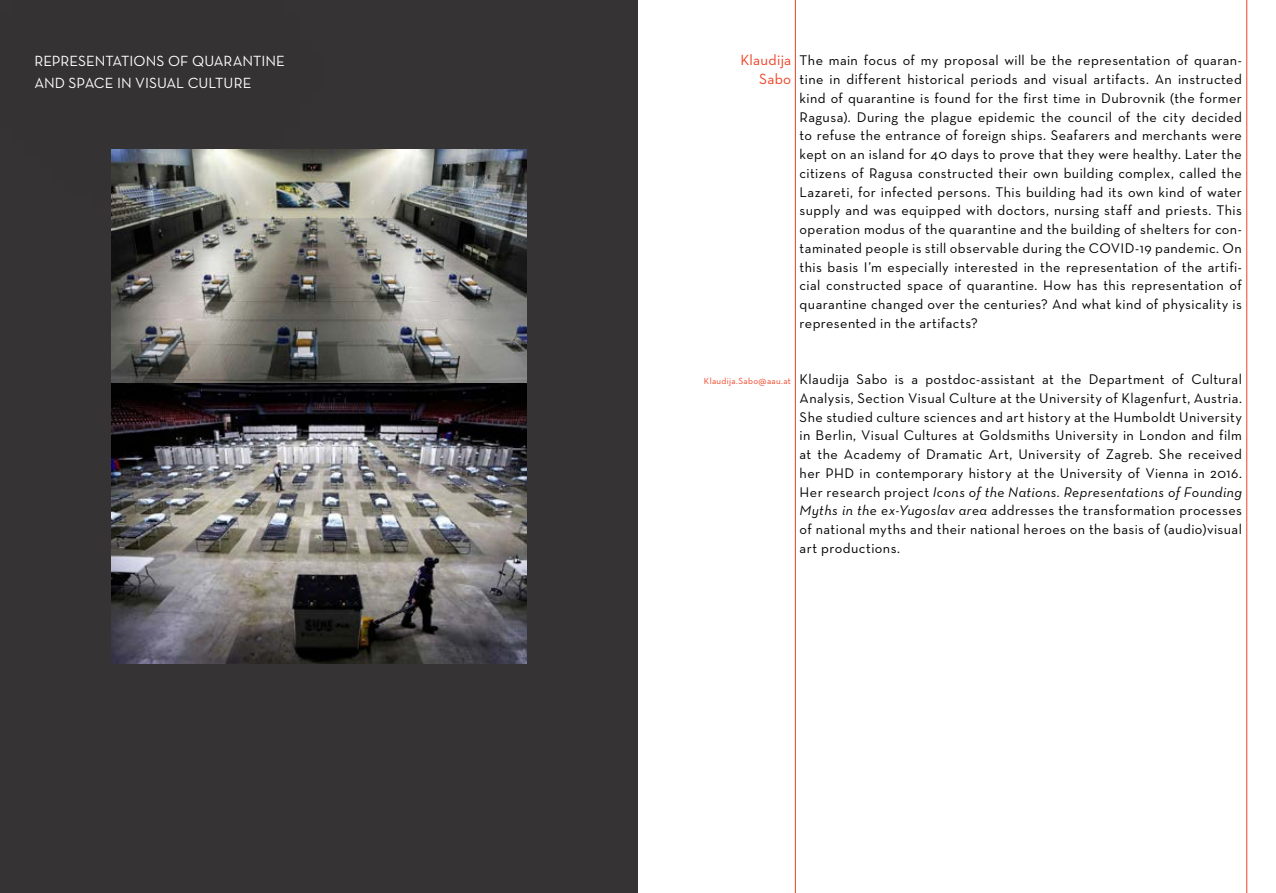
<style>
.page{position:relative;width:1276px;height:893px;background:#fff}
.page>*{position:absolute;margin:0;border:0;box-sizing:border-box;transform-origin:0 0}
.t1{font:500 15px/22.5px "Neutra Text CE";color:#fff}
.t2{font:500 15px/18.8px "Neutra Text CE";letter-spacing:.015em;color:#ef4123;text-align:right}
.t3{font:500 14.25px/18.8px "Neutra Text CE";letter-spacing:.03em;color:#000;text-align:justify}
.t4{font:500 9px "Neutra Text CE";letter-spacing:.035em;color:#ef4123}
.s1{font-style:italic}
</style>
<div class="page">
<div style="left:0;top:0;width:638px;height:893px;background:#353334"></div>
<hr style="left:795px;top:0;width:1px;height:893px;background:#ef4123">
<hr style="left:1246px;top:0;width:1px;height:893px;background:#ef4123">
<img style="left:482px;top:149px;width:44px;height:233px">
<img style="left:111px;top:384px;width:415px;height:279px">
<div style="left:0;top:0;width:482px;height:388px;background:#000;opacity:.75"></div>
<p class="t1" style="left:34px;top:49px;width:252px">REPRESENTATIONS OF QUARANTINE<br>AND SPACE IN VISUAL CULTURE</p>
<p class="t2" style="left:740px;top:50px;width:52px">Klaudija<br>Sabo</p>
<p class="t3" style="left:799px;top:51px;width:444px">The main focus of my proposal will be the representation of quaran&shy;tine in different historical periods and visual artifacts. An instructed kind of quarantine is found for the first time in Dubrovnik (the former Ragusa). During the plague epidemic the council of the city decided to refuse the entrance of foreign ships. Seafarers and merchants were kept on an island for 40 days to prove that they were healthy. Later the citizens of Ragusa constructed their own building complex, called the Lazareti, for infected persons. This building had its own kind of water supply and was equipped with doctors, nursing staff and priests. This operation modus of the quarantine and the building of shelters for con&shy;taminated people is still observable during the COVID-19 pandemic. On this basis I’m especially interested in the representation of the artifi&shy;cial constructed space of quarantine. How has this representation of quarantine changed over the centuries? And what kind of physicality is represented in the artifacts?</p>
<p class="t4" style="left:704px;top:375px;width:88px">Klaudija.Sabo@aau.at</p>
<p class="t3" style="left:799px;top:370px;width:444px">Klaudija Sabo is a postdoc-assistant at the Department of Cultural Analysis, Section Visual Culture at the University of Klagenfurt, Austria.<br>She studied culture sciences and art history at the Humboldt University in Berlin, Visual Cultures at Goldsmiths University in London and film at the Academy of Dramatic Art, University of Zagreb. She received her PHD in contemporary history at the University of Vienna in 2016.<br>Her research project <span class="s1">Icons of the Nations. Representations of Founding Myths in the ex-Yugoslav area</span> addresses the transformation processes of national myths and their national heroes on the basis of (audio)visual art productions.</p>
</div>
